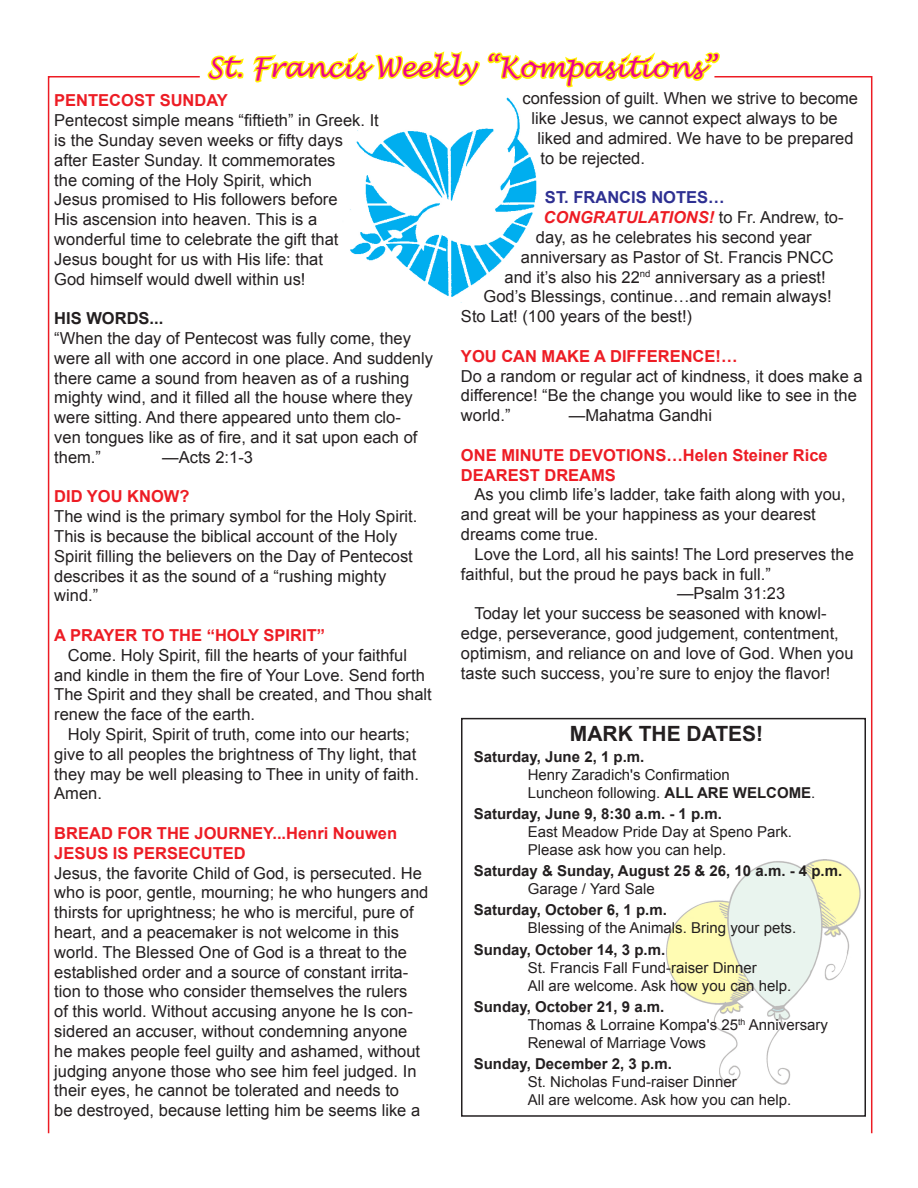
<style>
.page{position:relative;width:918px;height:1188px;background:#fff}
.page>*{position:absolute;margin:0;border:0;box-sizing:border-box;transform-origin:0 0}
.t1{font:italic 27px "Lucida Handwriting";color:#ed028c}
.t2{font:700 21px "Arial";color:#231f20}
.t3{font:16.5px/19.8px "Arial";color:#231f20}
.t4{font:700 16.5px "Arial";color:#ed1c24}
.t5{font:italic 700 16.5px "Arial";color:#ed1c24}
.t6{font:700 16.5px "Arial";color:#2e3092}
.t7{font:700 16.5px "Arial";color:#231f20}
.t8{font:15px/18px "Arial";color:#231f20}
.t9{font:700 15px "Arial";color:#231f20}
.s1{font-weight:400;font-style:normal;color:#231f20}
.s2{font-weight:700;color:#ed1c24}
.s3{font-weight:700}
</style>
<div class="page">
<svg style="left:207px;top:51px;width:515px;height:37px"></svg>
<img style="left:350px;top:97px;width:187px;height:200px">
<img style="left:666px;top:859px;width:195px;height:226px">
<div style="left:461px;top:718px;width:405px;height:399px;border:2px solid #231f20"></div>
<p class="t1" style="left:207px;top:51px;width:510px">St. Francis Weekly “Kompasitions”</p>
<p class="t4" style="left:54px;top:89px;width:175px">PENTECOST SUNDAY</p>
<p class="t3" style="left:54px;top:111px;width:326px">Pentecost simple means “fiftieth” in Greek. It is the Sunday seven weeks or fifty days after Easter Sunday. It commemorates<br>the coming of the Holy Spirit, which<br>Jesus promised to His followers before<br>His ascension into heaven. This is a wonderful time to celebrate the gift that Jesus bought for us with His life: that<br>God himself would dwell within us!</p>
<p class="t7" style="left:54px;top:307px;width:111px">HIS WORDS...</p>
<p class="t3" style="left:54px;top:328px;width:380px">“When the day of Pentecost was fully come, they were all with one accord in one place. And suddenly there came a sound from heaven as of a rushing mighty wind, and it filled all the house where they were sitting. And there appeared unto them clo-<br>ven tongues like as of fire, and it sat upon each of them.”</p>
<p class="t3" style="left:162px;top:447px;width:92px">—Acts 2:1‑3</p>
<p class="t4" style="left:54px;top:485px;width:137px">DID YOU KNOW?</p>
<p class="t3" style="left:54px;top:507px;width:365px">The wind is the primary symbol for the Holy Spirit.<br>This is because the biblical account of the Holy Spirit filling the believers on the Day of Pentecost describes it as the sound of a “rushing mighty wind.”</p>
<p class="t4" style="left:54px;top:624px;width:272px">A PRAYER TO THE “HOLY SPIRIT”</p>
<p class="t3" style="left:54px;top:645px;width:379px;text-indent:14px">Come. Holy Spirit, fill the hearts of your faithful and kindle in them the fire of Your Love. Send forth The Spirit and they shall be created, and Thou shalt renew the face of the earth.</p>
<p class="t3" style="left:54px;top:724px;width:366px;text-indent:14px">Holy Spirit, Spirit of truth, come into our hearts; give to all peoples the brightness of Thy light, that they may be well pleasing to Thee in unity of faith.<br>Amen.</p>
<p class="t4" style="left:54px;top:822px;width:344px">BREAD FOR THE JOURNEY...Henri Nouwen</p>
<p class="t4" style="left:54px;top:842px;width:193px">JESUS IS PERSECUTED</p>
<p class="t3" style="left:54px;top:863px;width:376px">Jesus, the favorite Child of God, is persecuted. He who is poor, gentle, mourning; he who hungers and thirsts for uprightness; he who is merciful, pure of heart, and a peacemaker is not welcome in this world. The Blessed One of God is a threat to the established order and a source of constant irrita&shy;tion to those who consider themselves the rulers<br>of this world. Without accusing anyone he Is con&shy;sidered an accuser, without condemning anyone he makes people feel guilty and ashamed, without judging anyone those who see him feel judged. In their eyes, he cannot be tolerated and needs to<br>be destroyed, because letting him be seems like a</p>
<p class="t3" style="left:522px;top:89px;width:337px">confession of guilt. When we strive to become</p>
<p class="t3" style="left:531px;top:108px;width:308px">like Jesus, we cannot expect always to be</p>
<p class="t3" style="left:537px;top:128px;width:318px">liked and admired. We have to be prepared</p>
<p class="t3" style="left:540px;top:148px;width:106px">to be rejected.</p>
<p class="t6" style="left:545px;top:186px;width:181px">ST. FRANCIS NOTES…</p>
<p class="t5" style="left:543px;top:206px;width:302px">CONGRATULATIONS! <span class="s1">to Fr. Andrew, to-</span></p>
<p class="t3" style="left:536px;top:227px;width:277px">day, as he celebrates his second year</p>
<p class="t3" style="left:521px;top:247px;width:314px">anniversary as Pastor of St. Francis PNCC</p>
<p class="t3" style="left:504px;top:267px;width:323px">and it’s also his 22<sup>nd</sup> anniversary as a priest!</p>
<p class="t3" style="left:483px;top:287px;width:350px">God’s Blessings, continue…and remain always!</p>
<p class="t3" style="left:461px;top:306px;width:233px">Sto Lat! (100 years of the best!)</p>
<p class="t3" style="left:461px;top:346px;width:403px"><span class="s2">YOU CAN MAKE A DIFFERENCE!…<br></span>Do a random or regular act of kindness, it does make a difference! “Be the change you would like to see in the world.”</p>
<p class="t3" style="left:569px;top:405px;width:145px">—Mahatma Gandhi</p>
<p class="t4" style="left:461px;top:443px;width:368px">ONE MINUTE DEVOTIONS…Helen Steiner Rice</p>
<p class="t4" style="left:461px;top:463px;width:156px">DEAREST DREAMS</p>
<p class="t3" style="left:461px;top:485px;width:386px;text-indent:14px">As you climb life’s ladder, take faith along with you, and great will be your happiness as your dearest dreams come true.</p>
<p class="t3" style="left:461px;top:544px;width:394px;text-indent:14px">Love the Lord, all his saints! The Lord preserves the faithful, but the proud he pays back in full.”</p>
<p class="t3" style="left:677px;top:584px;width:110px">—Psalm 31:23</p>
<p class="t3" style="left:461px;top:603px;width:394px;text-indent:14px">Today let your success be seasoned with knowl&shy;edge, perseverance, good judgement, contentment, optimism, and reliance on and love of God. When you taste such success, you’re sure to enjoy the flavor!</p>
<p class="t2" style="left:570px;top:719px;width:195px">MARK THE DATES!</p>
<p class="t9" style="left:474px;top:746px;width:172px">Saturday, June 2, 1 p.m.</p>
<p class="t8" style="left:528px;top:765px;width:289px">Henry Zaradich's Confirmation<br>Luncheon following. <span class="s3">ALL ARE WELCOME</span>.</p>
<p class="t9" style="left:474px;top:803px;width:250px">Saturday, June 9, 8:30 a.m. - 1 p.m.</p>
<p class="t8" style="left:528px;top:823px;width:266px">East Meadow Pride Day at Speno Park.<br>Please ask how you can help.</p>
<p class="t9" style="left:474px;top:861px;width:370px">Saturday &amp; Sunday, August 25 &amp; 26, 10 a.m. - 4 p.m.</p>
<p class="t8" style="left:528px;top:880px;width:129px">Garage / Yard Sale</p>
<p class="t9" style="left:474px;top:900px;width:195px">Saturday, October 6, 1 p.m.</p>
<p class="t8" style="left:528px;top:919px;width:270px">Blessing of the Animals. Bring your pets.</p>
<p class="t9" style="left:474px;top:939px;width:193px">Sunday, October 14, 3 p.m.</p>
<p class="t8" style="left:528px;top:958px;width:265px">St. Francis Fall Fund-raiser Dinner<br>All are welcome. Ask how you can help.</p>
<p class="t9" style="left:474px;top:996px;width:192px">Sunday, October 21, 9 a.m.</p>
<p class="t8" style="left:528px;top:1016px;width:302px">Thomas &amp; Lorraine Kompa's 25<sup>th</sup> Anniversary<br>Renewal of Marriage Vows</p>
<p class="t9" style="left:474px;top:1053px;width:200px">Sunday, December 2, 3 p.m.</p>
<p class="t8" style="left:528px;top:1073px;width:265px">St. Nicholas Fund-raiser Dinner<br>All are welcome. Ask how you can help.</p>
</div>
